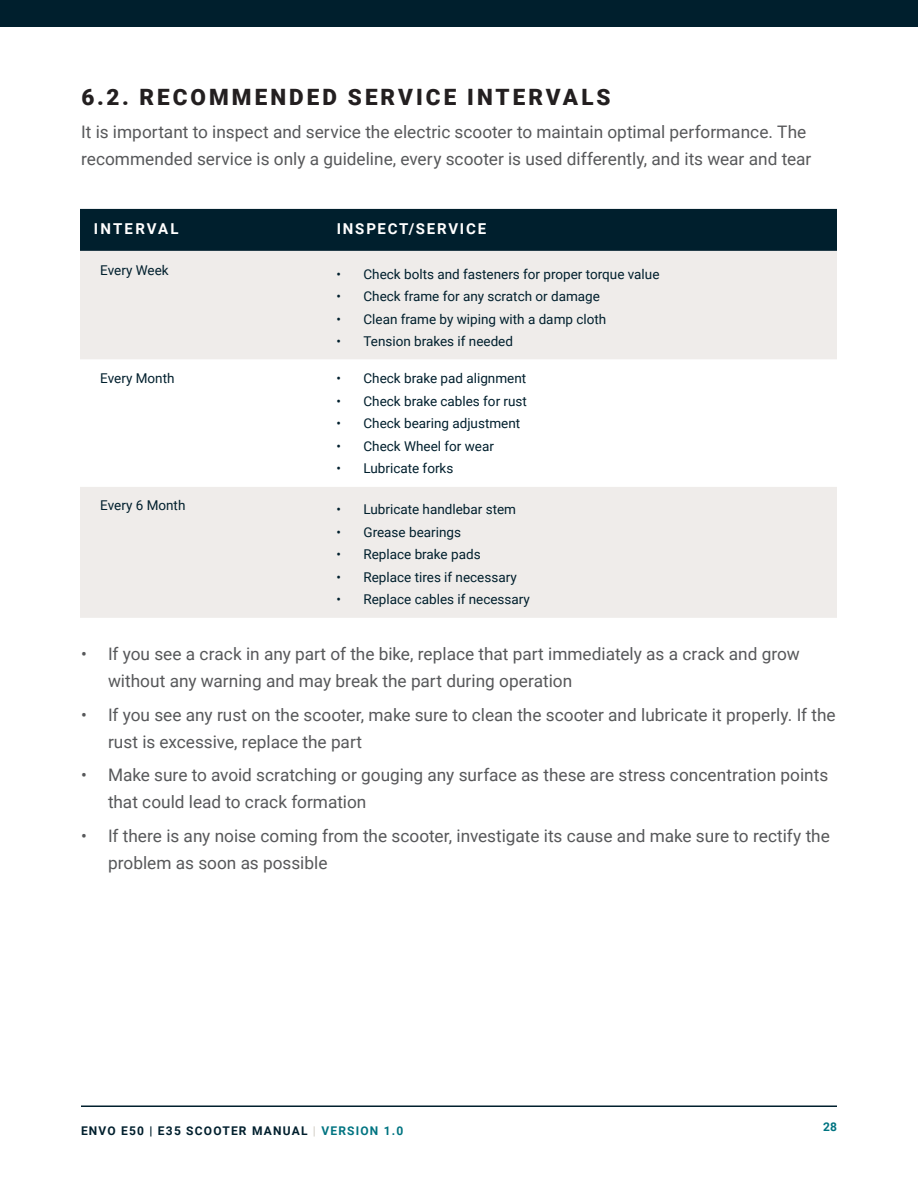
<style>
.page{position:relative;width:918px;height:1188px;background:#fff}
.page>*{position:absolute;margin:0;border:0;box-sizing:border-box;transform-origin:0 0}
.Header_2{font:900 22.5px "Roboto";letter-spacing:.135em;color:#231f20}
.Body_Copy{font:17.25px/27px "Roboto";color:#57585a}
.Header_3{font:700 15px "Roboto";letter-spacing:.12em;color:#fff}
.Header_3-2{font:700 15px "Roboto";letter-spacing:.145em;color:#fff}
.t1{font:13.5px "Roboto";color:#001f2d}
.t2{font:700 12px "Roboto";letter-spacing:.1em;color:#001f2d}
.t3{font:700 12px "Roboto";color:#007481}
.s1{color:#d6d1ca}
.s2{color:#007481}
</style>
<div class="page">
<div style="left:0;top:0;width:918px;height:27px;background:#001f2d"></div>
<hr style="left:81px;top:1106px;width:756px;height:1px;background:#001f2d">
<div style="left:80px;top:209px;width:757px;height:42px;background:#001f2d"></div>
<div style="left:80px;top:251px;width:757px;height:367px;background:#efecea"></div>
<svg style="left:80px;top:360px;width:757px;height:127px"></svg>
<p class="Header_2" style="left:81px;top:81px;width:531px">6.2. RECOMMENDED SERVICE INTERVALS</p>
<p class="Body_Copy" style="left:81px;top:118px;width:732px">It is important to inspect and service the electric scooter to maintain optimal performance. The recommended service is only a guideline, every scooter is used differently, and its wear and tear</p>
<p class="Header_3-2" style="left:94px;top:218px;width:86px">INTERVAL</p>
<p class="Header_3" style="left:337px;top:218px;width:151px">INSPECT/SERVICE</p>
<p class="t1" style="left:100px;top:260px;width:70px">Every Week</p>
<p class="t1" style="left:337px;top:264px;width:324px">• Check bolts and fasteners for proper torque value</p>
<p class="t1" style="left:337px;top:287px;width:265px">• Check frame for any scratch or damage</p>
<p class="t1" style="left:337px;top:309px;width:271px">• Clean frame by wiping with a damp cloth</p>
<p class="t1" style="left:337px;top:332px;width:178px">• Tension brakes if needed</p>
<p class="t1" style="left:100px;top:369px;width:76px">Every Month</p>
<p class="t1" style="left:337px;top:369px;width:191px">• Check brake pad alignment</p>
<p class="t1" style="left:337px;top:391px;width:192px">• Check brake cables for rust</p>
<p class="t1" style="left:337px;top:414px;width:185px">• Check bearing adjustment</p>
<p class="t1" style="left:337px;top:436px;width:159px">• Check Wheel for wear</p>
<p class="t1" style="left:337px;top:459px;width:118px">• Lubricate forks</p>
<p class="t1" style="left:100px;top:496px;width:87px">Every 6 Month</p>
<p class="t1" style="left:337px;top:500px;width:181px">• Lubricate handlebar stem</p>
<p class="t1" style="left:337px;top:523px;width:126px">• Grease bearings</p>
<p class="t1" style="left:337px;top:545px;width:146px">• Replace brake pads</p>
<p class="t1" style="left:337px;top:568px;width:182px">• Replace tires if necessary</p>
<p class="t1" style="left:337px;top:590px;width:195px">• Replace cables if necessary</p>
<p class="Body_Copy" style="left:108px;top:640px;width:693px;text-indent:-27px">• If you see a crack in any part of the bike, replace that part immediately as a crack and grow without any warning and may break the part during operation</p>
<p class="Body_Copy" style="left:108px;top:700px;width:729px;text-indent:-27px">• If you see any rust on the scooter, make sure to clean the scooter and lubricate it properly. If the rust is excessive, replace the part</p>
<p class="Body_Copy" style="left:108px;top:761px;width:722px;text-indent:-27px">• Make sure to avoid scratching or gouging any surface as these are stress concentration points that could lead to crack formation</p>
<p class="Body_Copy" style="left:108px;top:822px;width:723px;text-indent:-27px">• If there is any noise coming from the scooter, investigate its cause and make sure to rectify the problem as soon as possible</p>
<p class="t2" style="left:81px;top:1122px;width:324px">ENVO E50 | E35 SCOOTER MANUAL <span class="s1">|</span> <span class="s2">VERSION 1.0</span></p>
<p class="t3" style="left:823px;top:1118px;width:15px">28</p>
</div>
